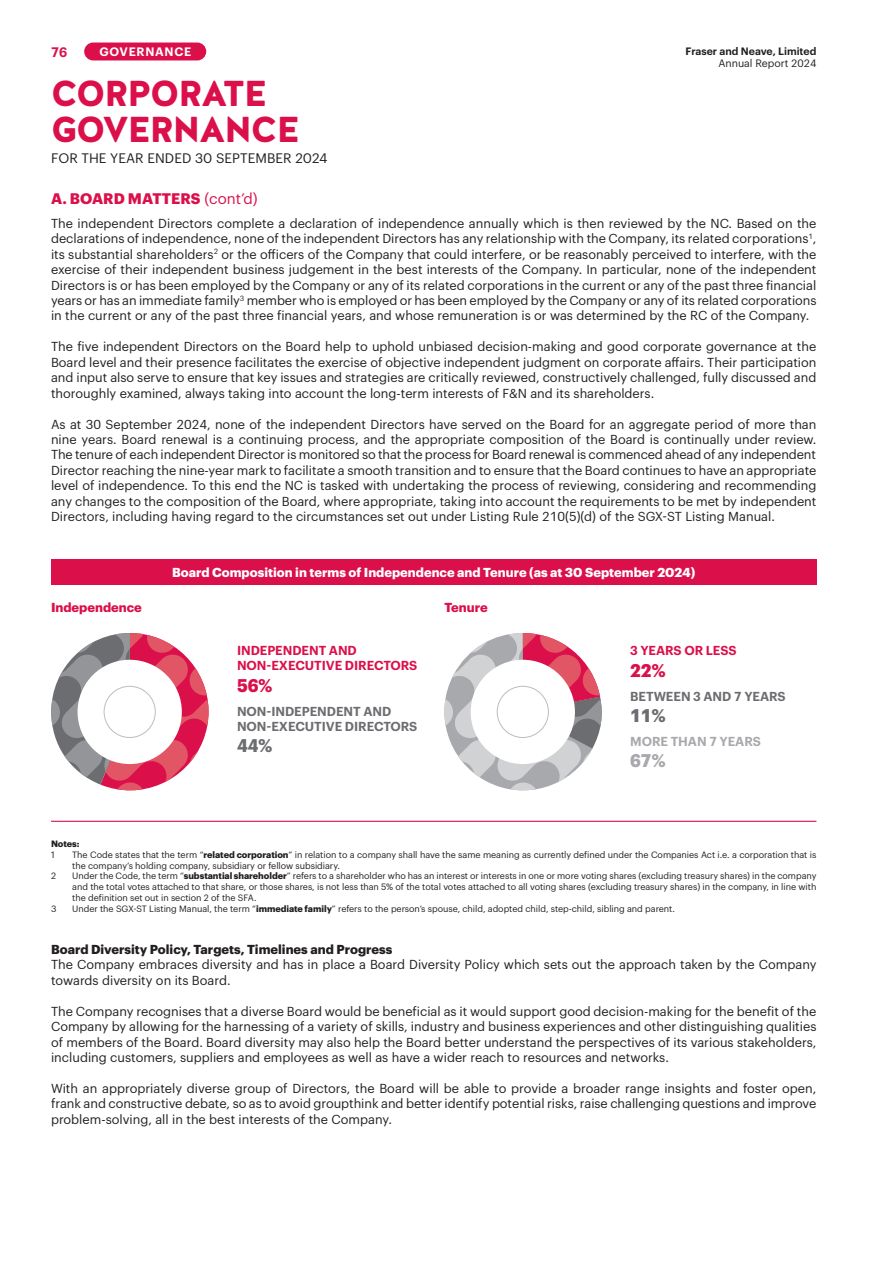
<style>
.page{position:relative;width:893px;height:1263px;background:#fff}
.page>*{position:absolute;margin:0;border:0;box-sizing:border-box;transform-origin:0 0}
.t1{font:900 36px/36px "Halis R";letter-spacing:-.04em;color:#db104b}
.t2{font:700 18px "Graphik";color:#db104b}
.t3{font:700 18px "Graphik";color:#6c6d70}
.t4{font:700 18px "Graphik";color:#a8a9ad}
.B1-Body-Head-1{font:700 15px "Graphik";letter-spacing:.005em;color:#db104b}
.t5{font:13.5px "Graphik";letter-spacing:.005em;color:#231f20}
.t6{font:600 13.5px "Graphik";color:#db104b}
.Body{font:12.75px/15.5px "Graphik";color:#231f20;text-align:justify}
.Table-heading{font:700 12.75px "Graphik";color:#fff}
.t7{font:600 12.75px/15px "Graphik";letter-spacing:-.005em;color:#6c6d70}
.B2-Bodyhead-Bold-1{font:700 12.75px "Graphik";color:#231f20}
.t8{font:600 12.75px/15px "Graphik";letter-spacing:-.005em;color:#db104b}
.t9{font:700 12.75px "Graphik";color:#db104b}
.t10{font:600 12.75px "Graphik";letter-spacing:-.005em;color:#a8a9ad}
.t11{font:600 12px "Graphik";letter-spacing:.06em;color:#fff}
.t12{font:600 10.5px "Graphik";color:#231f20}
.t13{font:10.5px "Graphik";color:#231f20}
.Footnote-1-1{font:9px/10.8px "Graphik";letter-spacing:-.005em;color:#231f20}
.Footnote-1-1-2{font:700 9px "Graphik";letter-spacing:-.005em;color:#231f20}
.s1{font-weight:400}
.s2{font-weight:700}
</style>
<div class="page">
<div style="left:84px;top:43px;width:122px;height:17px;background:#db104b;border-radius:9px"></div>
<svg style="left:444px;top:633px;width:158px;height:158px"></svg>
<svg style="left:51px;top:633px;width:158px;height:158px"></svg>
<div style="left:51px;top:559px;width:765px;height:26px;background:#db104b"></div>
<div style="left:78px;top:660px;width:104px;height:104px;background:#fff;border-radius:50%"></div>
<div style="left:471px;top:660px;width:104px;height:104px;background:#fff;border-radius:50%"></div>
<div style="left:104px;top:686px;width:52px;height:52px;border:1px solid #bcbdc0;border-radius:50%"></div>
<div style="left:497px;top:686px;width:52px;height:52px;border:1px solid #bcbdc0;border-radius:50%"></div>
<hr style="left:51px;top:821px;width:765px;height:1px;background:#db104b">
<p class="t12" style="left:686px;top:43px;width:132px">Fraser and Neave, Limited</p>
<p class="t13" style="left:718px;top:56px;width:100px">Annual Report 2024</p>
<p class="t6" style="left:51px;top:42px;width:18px">76</p>
<p class="t11" style="left:99px;top:43px;width:93px">GOVERNANCE</p>
<h1 class="t1" style="left:51px;top:77px;width:250px">CORPORATE<br>GOVERNANCE</h1>
<p class="t5" style="left:51px;top:148px;width:278px">FOR THE YEAR ENDED 30 SEPTEMBER 2024</p>
<p class="B1-Body-Head-1" style="left:51px;top:187px;width:208px">A. BOARD MATTERS <span class="s1">(cont’d)</span></p>
<p class="Body" style="left:51px;top:214px;width:767px">The independent Directors complete a declaration of independence annually which is then reviewed by the NC. Based on the declarations of independence, none of the independent Directors has any relationship with the Company, its related corporations<sup>1</sup>, its substantial shareholders<sup>2</sup> or the officers of the Company that could interfere, or be reasonably perceived to interfere, with the exercise of their independent business judgement in the best interests of the Company. In particular, none of the independent Directors is or has been employed by the Company or any of its related corporations in the current or any of the past three financial years or has an immediate family<sup>3</sup> member who is employed or has been employed by the Company or any of its related corporations in the current or any of the past three financial years, and whose remuneration is or was determined by the RC of the Company.</p>
<p class="Body" style="left:51px;top:338px;width:767px">The five independent Directors on the Board help to uphold unbiased decision-making and good corporate governance at the Board level and their presence facilitates the exercise of objective independent judgment on corporate affairs. Their participation and input also serve to ensure that key issues and strategies are critically reviewed, constructively challenged, fully discussed and thoroughly examined, always taking into account the long-term interests of F&amp;N and its shareholders.</p>
<p class="Body" style="left:51px;top:415px;width:767px">As at 30 September 2024, none of the independent Directors have served on the Board for an aggregate period of more than nine years. Board renewal is a continuing process, and the appropriate composition of the Board is continually under review.<br>The tenure of each independent Director is monitored so that the process for Board renewal is commenced ahead of any independent Director reaching the nine-year mark to facilitate a smooth transition and to ensure that the Board continues to have an appropriate level of independence. To this end the NC is tasked with undertaking the process of reviewing, considering and recommending any changes to the composition of the Board, where appropriate, taking into account the requirements to be met by independent Directors, including having regard to the circumstances set out under Listing Rule 210(5)(d) of the SGX-ST Listing Manual.</p>
<p class="Table-heading" style="left:172px;top:563px;width:525px">Board Composition in terms of Independence and Tenure (as at 30 September 2024)</p>
<p class="t9" style="left:51px;top:597px;width:92px">Independence</p>
<p class="t9" style="left:444px;top:597px;width:45px">Tenure</p>
<p class="t8" style="left:237px;top:642px;width:182px">INDEPENDENT AND<br>NON-EXECUTIVE DIRECTORS</p>
<p class="t2" style="left:237px;top:671px;width:37px">56%</p>
<p class="t7" style="left:237px;top:702px;width:182px">NON-INDEPENDENT AND<br>NON-EXECUTIVE DIRECTORS</p>
<p class="t3" style="left:237px;top:732px;width:37px">44%</p>
<p class="t8" style="left:630px;top:642px;width:108px">3 YEARS OR LESS</p>
<p class="t2" style="left:630px;top:656px;width:37px">22%</p>
<p class="t7" style="left:630px;top:687px;width:157px">BETWEEN 3 AND 7 YEARS</p>
<p class="t3" style="left:630px;top:702px;width:37px">11%</p>
<p class="t10" style="left:630px;top:731px;width:132px">MORE THAN 7 YEARS</p>
<p class="t4" style="left:630px;top:747px;width:37px">67%</p>
<p class="Footnote-1-1-2" style="left:51px;top:837px;width:30px">Notes:</p>
<p class="Footnote-1-1" style="left:51px;top:848px;width:5px">1</p>
<p class="Footnote-1-1" style="left:72px;top:848px;width:746px">The Code states that the term “<span class="s2">related corporation</span>” in relation to a company shall have the same meaning as currently defined under the Companies Act i.e. a corporation that is the company’s holding company, subsidiary or fellow subsidiary.</p>
<p class="Footnote-1-1" style="left:51px;top:870px;width:6px">2</p>
<p class="Footnote-1-1" style="left:72px;top:870px;width:746px;text-align:justify">Under the Code, the term “<span class="s2">substantial shareholder</span>” refers to a shareholder who has an interest or interests in one or more voting shares (excluding treasury shares) in the company and the total votes attached to that share, or those shares, is not less than 5% of the total votes attached to all voting shares (excluding treasury shares) in the company, in line with the definition set out in section 2 of the SFA.</p>
<p class="Footnote-1-1" style="left:51px;top:902px;width:7px">3</p>
<p class="Footnote-1-1" style="left:72px;top:902px;width:604px">Under the SGX-ST Listing Manual, the term “<span class="s2">immediate family</span>” refers to the person’s spouse, child, adopted child, step-child, sibling and parent.</p>
<p class="B2-Bodyhead-Bold-1" style="left:51px;top:939px;width:343px">Board Diversity Policy, Targets, Timelines and Progress</p>
<p class="Body" style="left:51px;top:956px;width:767px">The Company embraces diversity and has in place a Board Diversity Policy which sets out the approach taken by the Company towards diversity on its Board.</p>
<p class="Body" style="left:51px;top:1002px;width:767px">The Company recognises that a diverse Board would be beneficial as it would support good decision-making for the benefit of the Company by allowing for the harnessing of a variety of skills, industry and business experiences and other distinguishing qualities of members of the Board. Board diversity may also help the Board better understand the perspectives of its various stakeholders, including customers, suppliers and employees as well as have a wider reach to resources and networks.</p>
<p class="Body" style="left:51px;top:1079px;width:767px">With an appropriately diverse group of Directors, the Board will be able to provide a broader range insights and foster open, frank and constructive debate, so as to avoid groupthink and better identify potential risks, raise challenging questions and improve problem-solving, all in the best interests of the Company.</p>
</div>
